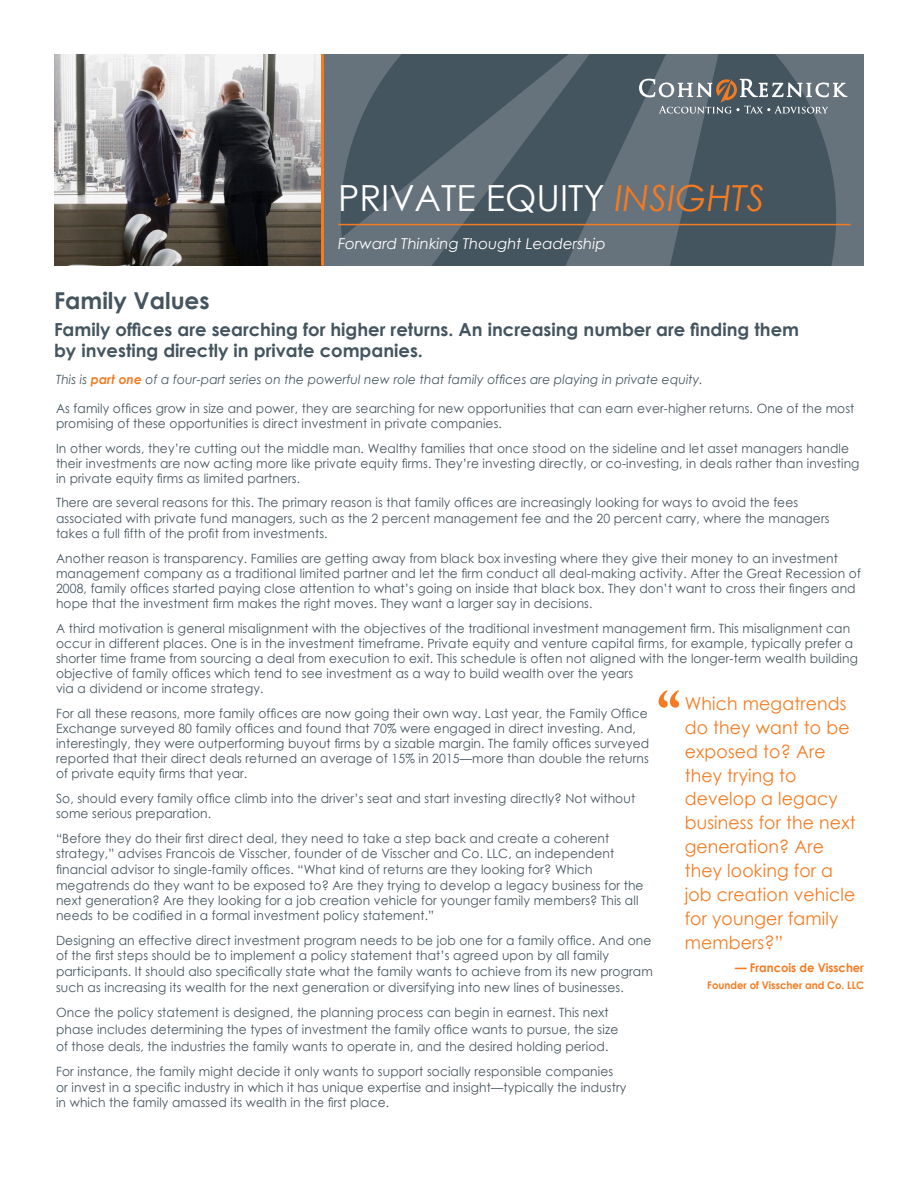
<style>
.page{position:relative;width:918px;height:1188px;background:#fff}
.page>*{position:absolute;margin:0;border:0;box-sizing:border-box;transform-origin:0 0}
.t1{font:700 60px "Adobe Caslon Pro";color:#f47b21}
.t2{font:36px "Century Gothic";color:#fff}
.t3{font:700 23.25px "Century Gothic";color:#45555f}
.t4{font:18px/24px "Century Gothic";letter-spacing:.01em;color:#f47b21;scale:.96 1}
.t5{font:700 18px "Century Gothic";color:#45555f}
.t6{font:italic 15px "Century Gothic";color:#fff}
.t7{font:12.75px/15px "Century Gothic";letter-spacing:.01em;color:#45555f;scale:.96 1}
.t8{font:italic 12.75px "Century Gothic";letter-spacing:.01em;color:#45555f;scale:.96 1}
.t9{font:700 12px "Century Gothic";color:#f47b21;scale:.96 1}
.t10{font:700 10.5px "Century Gothic";color:#f47b21;scale:.96 1}
.s1{font-style:italic;color:#f47b21}
.s2{font-weight:700;color:#f47b21}
</style>
<div class="page">
<svg style="left:709px;top:54px;width:155px;height:212px;background:#4e5d66"></svg>
<svg style="left:324px;top:54px;width:385px;height:212px;background:#54626b"></svg>
<img style="left:54px;top:54px;width:267px;height:212px">
<hr style="left:321px;top:54px;width:3px;height:212px;background:#f47b21">
<svg style="left:639px;top:78px;width:208px;height:36px;background:#777f84"></svg>
<hr style="left:338px;top:224px;width:513px;height:1px;background:#f47b21">
<p class="t2" style="left:338px;top:173px;width:428px">PRIVATE EQUITY <span class="s1">INSIGHTS</span></p>
<p class="t6" style="left:338px;top:233px;width:269px">Forward Thinking Thought Leadership</p>
<p class="t3" style="left:54px;top:283px;width:157px">Family Values</p>
<p class="t5" style="left:54px;top:316px;width:747px">Family offices are searching for higher returns. An increasing number are finding them</p>
<p class="t5" style="left:54px;top:337px;width:370px">by investing directly in private companies.</p>
<p class="t8" style="left:56px;top:370px;width:675px">This is <span class="s2">part one</span> of a four-part series on the powerful new role that family offices are playing in private equity.</p>
<p class="t7" style="left:56px;top:400px;width:833px">As family offices grow in size and power, they are searching for new opportunities that can earn ever-higher returns. One of the most promising of these opportunities is direct investment in private companies.</p>
<p class="t7" style="left:56px;top:440px;width:838px">In other words, they’re cutting out the middle man. Wealthy families that once stood on the sideline and let asset managers handle their investments are now acting more like private equity firms. They’re investing directly, or co-investing, in deals rather than investing in private equity firms as limited partners.</p>
<p class="t7" style="left:56px;top:495px;width:775px">There are several reasons for this. The primary reason is that family offices are increasingly looking for ways to avoid the fees</p>
<p class="t7" style="left:56px;top:511px;width:807px">associated with private fund managers, such as the 2 percent management fee and the 20 percent carry, where the managers takes a full fifth of the profit from investments.</p>
<p class="t7" style="left:56px;top:550px;width:840px">Another reason is transparency. Families are getting away from black box investing where they give their money to an investment management company as a traditional limited partner and let the firm conduct all deal-making activity. After the Great Recession of 2008, family offices started paying close attention to what’s going on inside that black box. They don’t want to cross their fingers and hope that the investment firm makes the right moves. They want a larger say in decisions.</p>
<p class="t7" style="left:56px;top:620px;width:837px">A third motivation is general misalignment with the objectives of the traditional investment management firm. This misalignment can occur in different places. One is in the investment timeframe. Private equity and venture capital firms, for example, typically prefer a shorter time frame from sourcing a deal from execution to exit. This schedule is often not aligned with the longer-term wealth building objective of family offices which tend to see investment as a way to build wealth over the years</p>
<p class="t7" style="left:56px;top:681px;width:218px">via a dividend or income strategy.</p>
<p class="t7" style="left:56px;top:706px;width:619px">For all these reasons, more family offices are now going their own way. Last year, the Family Office Exchange surveyed 80 family offices and found that 70% were engaged in direct investing. And, interestingly, they were outperforming buyout firms by a sizable margin. The family offices surveyed reported that their direct deals returned an average of 15% in 2015—more than double the returns of private equity firms that year.</p>
<p class="t7" style="left:56px;top:790px;width:605px">So, should every family office climb into the driver’s seat and start investing directly? Not without some serious preparation.</p>
<p class="t7" style="left:56px;top:830px;width:578px">“Before they do their first direct deal, they need to take a step back and create a coherent</p>
<p class="t7" style="left:56px;top:846px;width:583px">strategy,” advises Francois de Visscher, founder of de Visscher and Co. LLC, an independent</p>
<p class="t7" style="left:56px;top:862px;width:560px">financial advisor to single-family offices. “What kind of returns are they looking for? Which</p>
<p class="t7" style="left:56px;top:877px;width:614px">megatrends do they want to be exposed to? Are they trying to develop a legacy business for the next generation? Are they looking for a job creation vehicle for younger family members? This all needs to be codified in a formal investment policy statement.”</p>
<p class="t7" style="left:56px;top:932px;width:622px">Designing an effective direct investment program needs to be job one for a family office. And one</p>
<p class="t7" style="left:56px;top:948px;width:577px">of the first steps should be to implement a policy statement that’s agreed upon by all family</p>
<p class="t7" style="left:56px;top:964px;width:623px">participants. It should also specifically state what the family wants to achieve from its new program</p>
<p class="t7" style="left:56px;top:979px;width:593px">such as increasing its wealth for the next generation or diversifying into new lines of businesses.</p>
<p class="t7" style="left:56px;top:1004px;width:577px">Once the policy statement is designed, the planning process can begin in earnest. This next</p>
<p class="t7" style="left:56px;top:1021px;width:587px">phase includes determining the types of investment the family office wants to pursue, the size</p>
<p class="t7" style="left:56px;top:1039px;width:577px">of those deals, the industries the family wants to operate in, and the desired holding period.</p>
<p class="t7" style="left:56px;top:1063px;width:582px">For instance, the family might decide it only wants to support socially responsible companies</p>
<p class="t7" style="left:56px;top:1079px;width:596px">or invest in a specific industry in which it has unique expertise and insight—typically the industry</p>
<p class="t7" style="left:56px;top:1095px;width:349px">in which the family amassed its wealth in the first place.</p>
<p class="t1" style="left:657px;top:678px;width:25px">“</p>
<p class="t4" style="left:685px;top:691px;width:173px">Which megatrends do they want to be exposed to? Are they trying to</p>
<p class="t4" style="left:685px;top:786px;width:180px">develop a legacy business for the next generation? Are they looking for a job creation vehicle for younger family members?”</p>
<p class="t9" style="left:735px;top:959px;width:136px">— Francois de Visscher</p>
<p class="t10" style="left:707px;top:977px;width:165px">Founder of Visscher and Co. LLC</p>
</div>
